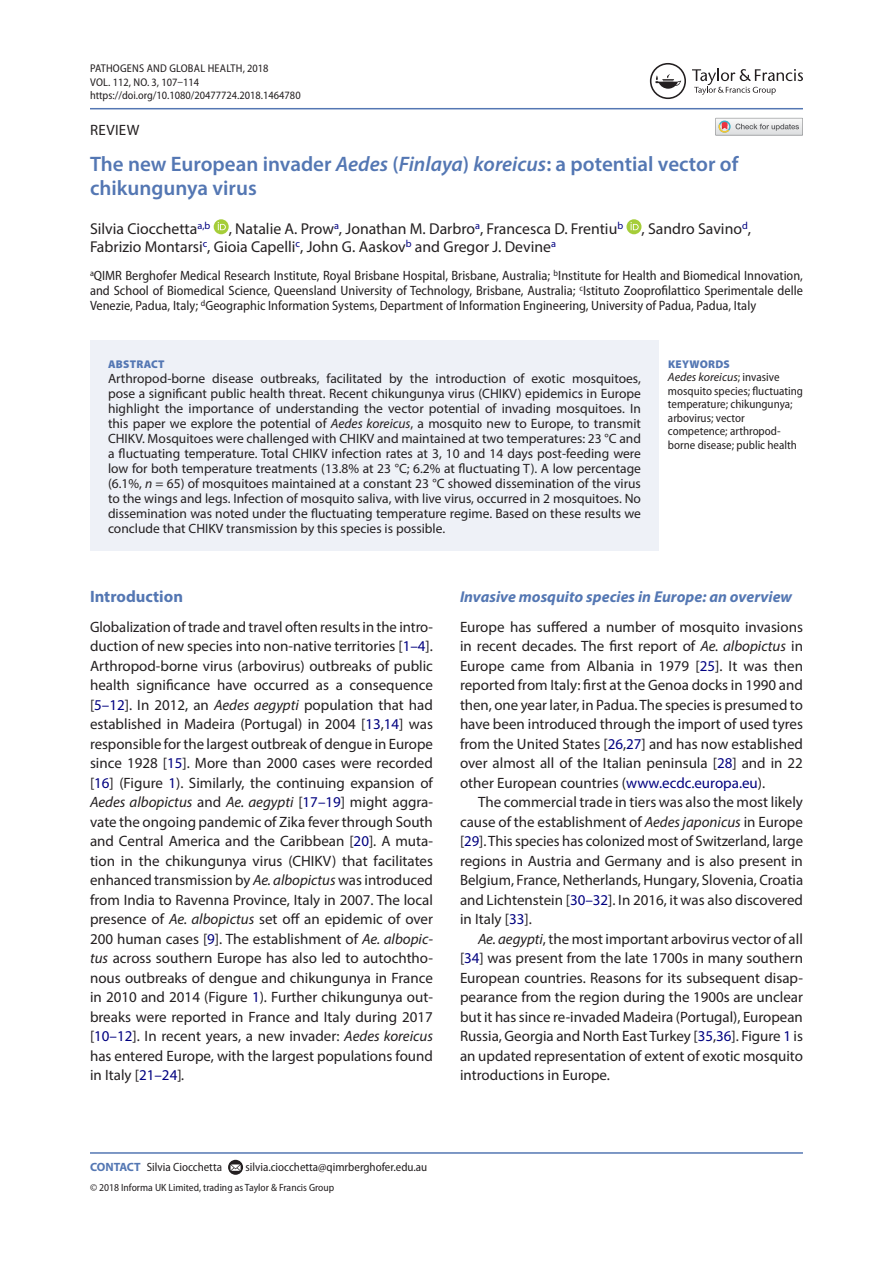
<style>
.page{position:relative;width:893px;height:1263px;background:#fff}
.page>*{position:absolute;margin:0;border:0;box-sizing:border-box;transform-origin:0 0}
.t1{font:600 21px/24px "Myriad Pro";color:#5477b3}
.t2{font:700 16.5px "Myriad Pro";color:#5477b3}
.t3{font:15.75px/18px "Myriad Pro";color:#231f20}
.t4{font:italic 700 15.75px "Myriad Pro";color:#5477b3}
.t5{font:15px/19.5px "Myriad Pro";color:#231f20;text-align:justify}
.t6{font:13.5px/15px "Myriad Pro";color:#231f20;text-align:justify}
.t7{font:semi-condensed 13.5px/15px "Myriad Pro";color:#231f20;text-align:justify}
.t8{font:semi-condensed 12px/13.5px "Myriad Pro";color:#231f20}
.t9{font:semi-condensed 11.25px/13.5px "Myriad Pro";color:#231f20}
.t10{font:900 11.25px "Myriad Pro";letter-spacing:.02em;color:#5477b3}
.t11{font:semi-condensed 10.5px "Myriad Pro";color:#231f20}
.s1{font-style:italic}
.s2{font-style:italic;font-stretch:normal}
.s3{color:#000080}
.s4{font-weight:700;font-stretch:normal;color:#5477b3}
</style>
<div class="page">
<hr style="left:90px;top:108px;width:713px;height:1px;background:#5477b3">
<div style="left:90px;top:341px;width:569px;height:210px;background:#eef1f7"></div>
<svg style="left:214px;top:219px;width:15px;height:15px"></svg>
<svg style="left:218px;top:222px;width:8px;height:8px"></svg>
<svg style="left:626px;top:219px;width:15px;height:15px"></svg>
<svg style="left:630px;top:222px;width:9px;height:8px"></svg>
<hr style="left:90px;top:1152px;width:713px;height:2px;background:#5477b3">
<div style="left:228px;top:1160px;width:15px;height:15px;background:#231f20;border-radius:50%"></div>
<svg style="left:230px;top:1164px;width:11px;height:7px"></svg>
<svg style="left:692px;top:69px;width:111px;height:26px"></svg>
<svg style="left:650px;top:63px;width:36px;height:36px"></svg>
<svg style="left:715px;top:118px;width:88px;height:17px"></svg>
<p class="t9" style="left:90px;top:62px;width:212px">Pathogens and Global Health, 2018<br>VOL. 112, NO. 3, 107–114 https://doi.org/10.1080/20477724.2018.1464780</p>
<p class="t5" style="left:90px;top:120px;width:51px">REVIEW</p>
<h1 class="t1" style="left:90px;top:151px;width:650px">The new European invader <span class="s1">Aedes</span> (<span class="s1">Finlaya</span>) <span class="s1">koreicus</span>: a potential vector of chikungunya virus</h1>
<p class="t3" style="left:90px;top:220px;width:662px">Silvia Ciocchetta<sup>a,b</sup> , Natalie A. Prow<sup>a</sup>, Jonathan M. Darbro<sup>a</sup>, Francesca D. Frentiu<sup>b</sup> , Sandro Savino<sup>d</sup>,<br>Fabrizio Montarsi<sup>c</sup>, Gioia Capelli<sup>c</sup>, John G. Aaskov<sup>b</sup> and Gregor J. Devine<sup>a</sup></p>
<p class="t7" style="left:90px;top:268px;width:714px"><sup>a</sup>QIMR Berghofer Medical Research Institute, Royal Brisbane Hospital, Brisbane, Australia; <sup>b</sup>Institute for Health and Biomedical Innovation, and School of Biomedical Science, Queensland University of Technology, Brisbane, Australia; <sup>c</sup>Istituto Zooprofilattico Sperimentale delle Venezie, Padua, Italy; <sup>d</sup>Geographic Information Systems, Department of Information Engineering, University of Padua, Padua, Italy</p>
<p class="t10" style="left:108px;top:357px;width:58px">ABSTRACT</p>
<p class="t6" style="left:108px;top:370px;width:534px">Arthropod-borne disease outbreaks, facilitated by the introduction of exotic mosquitoes, pose a significant public health threat. Recent chikungunya virus (CHIKV) epidemics in Europe highlight the importance of understanding the vector potential of invading mosquitoes. In this paper we explore the potential of <span class="s1">Aedes koreicus</span>, a mosquito new to Europe, to transmit CHIKV. Mosquitoes were challenged with CHIKV and maintained at two temperatures: 23 °C and a fluctuating temperature. Total CHIKV infection rates at 3, 10 and 14 days post-feeding were low for both temperature treatments (13.8% at 23 °C; 6.2% at fluctuating T). A low percentage (6.1%, <span class="s1">n</span> = 65) of mosquitoes maintained at a constant 23 °C showed dissemination of the virus to the wings and legs. Infection of mosquito saliva, with live virus, occurred in 2 mosquitoes. No dissemination was noted under the fluctuating temperature regime. Based on these results we conclude that CHIKV transmission by this species is possible.</p>
<p class="t10" style="left:668px;top:358px;width:63px">KEYWORDS</p>
<p class="t8" style="left:668px;top:371px;width:137px"><span class="s2">Aedes koreicus</span>; invasive mosquito species; fluctuating temperature; chikungunya; arbovirus; vector competence; arthropod&shy;borne disease; public health</p>
<p class="t2" style="left:90px;top:586px;width:95px">Introduction</p>
<p class="t5" style="left:90px;top:616px;width:344px">Globalization of trade and travel often results in the intro&shy;duction of new species into non-native territories [<span class="s3">1–4</span>].<br>Arthropod-borne virus (arbovirus) outbreaks of public health significance have occurred as a consequence [<span class="s3">5–12</span>]. In 2012, an <span class="s1">Aedes aegypti</span> population that had established in Madeira (Portugal) in 2004 [<span class="s3">13</span>,<span class="s3">14</span>] was responsible for the largest outbreak of dengue in Europe since 1928 [<span class="s3">15</span>]. More than 2000 cases were recorded [<span class="s3">16</span>] (Figure <span class="s3">1</span>). Similarly, the continuing expansion of <span class="s1">Aedes albopictus</span> and <span class="s1">Ae. aegypti</span> [<span class="s3">17–19</span>] might aggra&shy;vate the ongoing pandemic of Zika fever through South and Central America and the Caribbean [<span class="s3">20</span>]. A muta&shy;tion in the chikungunya virus (CHIKV) that facilitates enhanced transmission by <span class="s1">Ae. albopictus</span> was introduced from India to Ravenna Province, Italy in 2007. The local presence of <span class="s1">Ae. albopictus</span> set off an epidemic of over 200 human cases [<span class="s3">9</span>]. The establishment of <span class="s1">Ae. albopic&shy;tus</span> across southern Europe has also led to autochtho&shy;nous outbreaks of dengue and chikungunya in France in 2010 and 2014 (Figure <span class="s3">1</span>). Further chikungunya out&shy;breaks were reported in France and Italy during 2017 [<span class="s3">10–12</span>]. In recent years, a new invader: <span class="s1">Aedes koreicus </span>has entered Europe, with the largest populations found in Italy [<span class="s3">21–24</span>]<span class="s1">.</span></p>
<p class="t4" style="left:460px;top:587px;width:334px">Invasive mosquito species in Europe: an overview</p>
<p class="t5" style="left:460px;top:616px;width:344px">Europe has suffered a number of mosquito invasions in recent decades. The first report of <span class="s1">Ae. albopictus</span> in Europe came from Albania in 1979 [<span class="s3">25</span>]. It was then reported from Italy: first at the Genoa docks in 1990 and then, one year later, in Padua. The species is presumed to have been introduced through the import of used tyres from the United States [<span class="s3">26</span>,<span class="s3">27</span>] and has now established over almost all of the Italian peninsula [<span class="s3">28</span>] and in 22 other European countries (<span class="s3">www.ecdc.europa.eu</span>).</p>
<p class="t5" style="left:460px;top:792px;width:345px;text-indent:18px">The commercial trade in tiers was also the most likely cause of the establishment of <span class="s1">Aedes japonicus</span> in Europe [<span class="s3">29</span>]. This species has colonized most of Switzerland, large regions in Austria and Germany and is also present in Belgium, France, Netherlands, Hungary, Slovenia, Croatia and Lichtenstein [<span class="s3">30–32</span>]. In 2016, it was also discovered in Italy [<span class="s3">33</span>].</p>
<p class="t5" style="left:460px;top:928px;width:345px;text-indent:18px"><span class="s1">Ae. aegypti</span>, the most important arbovirus vector of all [<span class="s3">34</span>] was present from the late 1700s in many southern European countries. Reasons for its subsequent disap&shy;pearance from the region during the 1900s are unclear but it has since re-invaded Madeira (Portugal), European Russia, Georgia and North East Turkey [<span class="s3">35</span>,<span class="s3">36</span>]. Figure <span class="s3">1</span> is an updated representation of extent of exotic mosquito introductions in Europe.</p>
<p class="t8" style="left:90px;top:1160px;width:134px"><span class="s4">CONTACT</span> Silvia Ciocchetta</p>
<p class="t8" style="left:245px;top:1160px;width:183px">silvia.ciocchetta@qimrberghofer.edu.au</p>
<p class="t11" style="left:90px;top:1182px;width:246px">© 2018 Informa UK Limited, trading as Taylor &amp; Francis Group</p>
</div>
